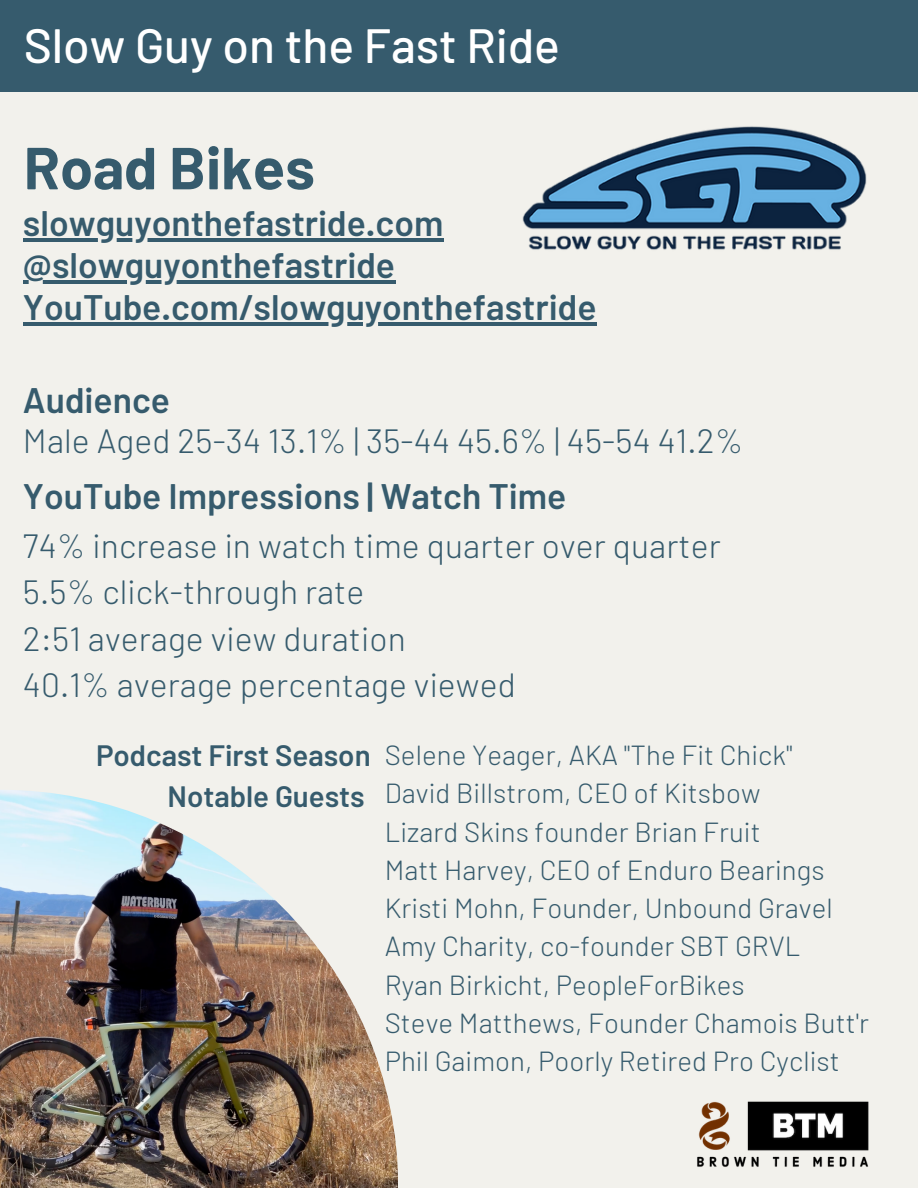
<style>
.page{position:relative;width:918px;height:1188px;background:#f2f1ec}
.page>*{position:absolute;margin:0;border:0;box-sizing:border-box;transform-origin:0 0}
.t1{font:700 59.25px "Barlow";color:#365b6d}
.t2{font:500 48px "Barlow";color:#fff}
.t3{font:600 35.4px/42.2px "Barlow";color:#365b6d}
.t4{font:300 33.6px/46.2px "Barlow";letter-spacing:.005em;color:#365b6d}
.t5{font:600 29.4px/40.5px "Barlow";color:#365b6d;text-align:right}
.t6{font:300 27.6px/38.2px "Barlow";letter-spacing:.005em;color:#365b6d}
</style>
<div class="page">
<img style="left:0;top:790px;width:398px;height:398px">
<img style="left:697px;top:1101px;width:172px;height:66px">
<img style="left:522px;top:126px;width:345px;height:124px">
<div style="left:0;top:0;width:918px;height:92px;background:#365b6d"></div>
<hr style="left:23px;top:238px;width:420px;height:4px;background:#365b6d">
<hr style="left:23px;top:280px;width:372px;height:4px;background:#365b6d">
<hr style="left:23px;top:323px;width:574px;height:3px;background:#365b6d">
<h2 class="t2" style="left:24px;top:15px;width:538px">Slow Guy on the Fast Ride</h2>
<h1 class="t1" style="left:24px;top:130px;width:293px">Road Bikes</h1>
<p class="t3" style="left:23px;top:201px;width:575px">slowguyonthefastride.com @slowguyonthefastride<br>YouTube.com/slowguyonthefastride</p>
<p class="t3" style="left:23px;top:378px;width:149px">Audience</p>
<p class="t4" style="left:23px;top:417px;width:722px">Male Aged 25-34 13.1% | 35-44 45.6% | 45-54 41.2%</p>
<p class="t3" style="left:23px;top:474px;width:545px">YouTube Impressions | Watch Time</p>
<p class="t4" style="left:23px;top:522px;width:699px">74% increase in watch time quarter over quarter 5.5% click-through rate<br>2:51 average view duration<br>40.1% average percentage viewed</p>
<p class="t5" style="left:96px;top:734px;width:276px">Podcast First Season<br>Notable Guests</p>
<p class="t6" style="left:385px;top:735px;width:486px">Selene Yeager, AKA "The Fit Chick"<br>David Billstrom, CEO of Kitsbow<br>Lizard Skins founder Brian Fruit<br>Matt Harvey, CEO of Enduro Bearings Kristi Mohn, Founder, Unbound Gravel Amy Charity, co-founder SBT GRVL<br>Ryan Birkicht, PeopleForBikes<br>Steve Matthews, Founder Chamois Butt'r Phil Gaimon, Poorly Retired Pro Cyclist</p>
</div>
